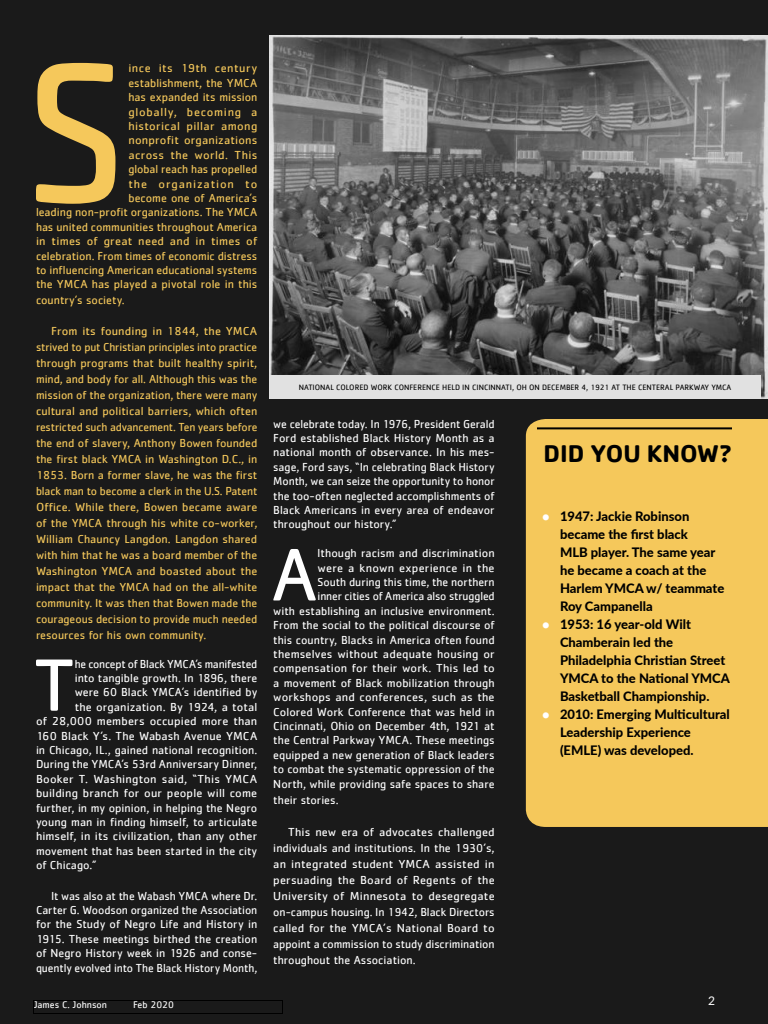
<style>
.page{position:relative;width:768px;height:1024px;background:#1a1a1a}
.page>*{position:absolute;margin:0;border:0;box-sizing:border-box;transform-origin:0 0}
.Body_Text_-_Hairline{font:206px "Cachet";color:#f5c85b}
.Body_Text_-_Bold_Dro{font:76.7px "Cachet";color:#fff}
.Callout_Box_Header{font:700 25px "Cachet";color:#000}
.t1{font:800 13px/18px "Lato";color:#000}
.Body_Text_-_Bold_Dro-2{font:12px/14.4px "Cachet";color:#fff;text-align:right}
.Body_Text{font:12px/14.4px "Cachet";letter-spacing:-.005em;color:#fff;text-align:justify}
.Body_Text-2{font:12px/16px "Cachet";letter-spacing:-.005em;color:#f5c85b;text-align:justify}
.Body_Text_-_Hairline-2{font:12px/14.4px "Cachet";color:#f5c85b;text-align:right}
.Body_Text_-_Bold_Dro-3{font:12px "Cachet";letter-spacing:-.02em;color:#fff}
.t2{font:12px "Lato";color:#fff}
.Statistic_Caption{font:10px "Cachet";color:#fff}
.t3{font:8px "Cachet";color:#000}
.s1{color:#fff}
</style>
<div class="page">
<img style="left:270px;top:35px;width:498px;height:364px">
<div style="left:526px;top:419px;width:242px;height:408px;background:#f5c85b"></div>
<hr style="left:537px;top:427px;width:195px;height:2px;background:#000">
<div style="left:270px;top:375px;width:490px;height:24px;background:#e1e1e1"></div>
<hr style="left:84px;top:1023px;width:148px;height:1px;background:#fff">
<div style="left:33px;top:1000px;width:250px;height:14px;border:1px solid #000"></div>
<p class="Body_Text_-_Hairline" style="left:24px;top:13px;width:106px">S</p>
<p class="Body_Text_-_Hairline-2" style="left:36px;top:61px;width:223px">ince its 19th century<br>establishment, the YMCA<br>has expanded its mission<br>globally, becoming a<br>historical pillar among<br>nonprofit organizations<br>across the world. This<br>global reach has propelled<br>the organization to<br>become one of America’s<br>leading non-profit organizations. The YMCA has united communities throughout America in times of great need and in times of celebration. From times of economic distress to influencing American educational systems the YMCA has played a pivotal role in this</p>
<p class="Body_Text_-_Hairline-2" style="left:36px;top:293px;width:90px">country’s society.</p>
<p class="Body_Text-2" style="left:36px;top:323px;width:223px;text-indent:15px">From its founding in 1844, the YMCA strived to put Christian principles into practice through programs that built healthy spirit, mind, and body for all. Although this was the mission of the organization, there were many cultural and political barriers, which often restricted such advancement. Ten years before the end of slavery, Anthony Bowen founded the first black YMCA in Washington D.C., in 1853. Born a former slave, he was the first black man to become a clerk in the U.S. Patent Office. While there, Bowen became aware of the YMCA through his white co-worker, William Chauncy Langdon. Langdon shared with him that he was a board member of the Washington YMCA and boasted about the impact that the YMCA had on the all-white community. It was then that Bowen made the courageous decision to provide much needed resources for his own community.</p>
<p class="Body_Text_-_Bold_Dro" style="left:34px;top:640px;width:42px">T</p>
<p class="Body_Text_-_Bold_Dro-3" style="left:75px;top:657px;width:184px">he concept of Black YMCA’s manifested</p>
<p class="Body_Text_-_Bold_Dro-2" style="left:75px;top:671px;width:184px">into tangible growth. In 1896, there</p>
<p class="Body_Text_-_Bold_Dro-2" style="left:75px;top:685px;width:184px">were 60 Black YMCA’s identified by</p>
<p class="Body_Text_-_Bold_Dro-2" style="left:75px;top:699px;width:184px">the organization. By 1924, a total</p>
<p class="Body_Text_-_Bold_Dro-2" style="left:36px;top:714px;width:223px">of 28,000 members occupied more than</p>
<p class="Body_Text_-_Bold_Dro-2" style="left:36px;top:728px;width:223px">160 Black Y’s. The Wabash Avenue YMCA</p>
<p class="Body_Text_-_Bold_Dro-2" style="left:36px;top:743px;width:223px">in Chicago, IL., gained national recognition.</p>
<p class="Body_Text_-_Bold_Dro-2" style="left:36px;top:757px;width:223px">During the YMCA’s 53rd Anniversary Dinner,</p>
<p class="Body_Text_-_Bold_Dro-2" style="left:36px;top:771px;width:223px">Booker T. Washington said, “This YMCA</p>
<p class="Body_Text_-_Bold_Dro-2" style="left:36px;top:786px;width:223px">building branch for our people will come</p>
<p class="Body_Text_-_Bold_Dro-2" style="left:36px;top:800px;width:223px">further, in my opinion, in helping the Negro</p>
<p class="Body_Text_-_Bold_Dro-2" style="left:36px;top:815px;width:223px">young man in finding himself, to articulate</p>
<p class="Body_Text_-_Bold_Dro-2" style="left:36px;top:829px;width:223px">himself, in its civilization, than any other</p>
<p class="Body_Text_-_Bold_Dro-2" style="left:36px;top:843px;width:223px">movement that has been started in the city</p>
<p class="Body_Text_-_Bold_Dro-2" style="left:36px;top:858px;width:62px">of Chicago.”</p>
<p class="Body_Text" style="left:36px;top:888px;width:223px;text-indent:15px">It was also at the Wabash YMCA where Dr.<br>Carter G. Woodson organized the Association for the Study of Negro Life and History in 1915. These meetings birthed the creation of Negro History week in 1926 and conse&shy;quently evolved into The Black History Month,</p>
<p class="Statistic_Caption" style="left:34px;top:999px;width:75px">James C. Johnson</p>
<p class="Statistic_Caption" style="left:133px;top:999px;width:43px">Feb 2020</p>
<p class="t3" style="left:299px;top:382px;width:434px">NATIONAL COLORED WORK CONFERENCE HELD IN CINCINNATI, OH ON DECEMBER 4, 1921 AT THE CENTERAL PARKWAY YMCA</p>
<p class="Body_Text" style="left:273px;top:416px;width:223px">we celebrate today. In 1976, President Gerald Ford established Black History Month as a national month of observance. In his mes&shy;sage, Ford says, “In celebrating Black History Month, we can seize the opportunity to honor the too-often neglected accomplishments of Black Americans in every area of endeavor throughout our history.”</p>
<p class="Body_Text_-_Bold_Dro" style="left:271px;top:530px;width:48px">A</p>
<p class="Body_Text_-_Bold_Dro-2" style="left:273px;top:546px;width:223px">lthough racism and discrimination<br>were a known experience in the<br>South during this time, the northern<br>inner cities of America also struggled<br>with establishing an inclusive environment.<br>From the social to the political discourse of this country, Blacks in America often found themselves without adequate housing or compensation for their work. This led to a movement of Black mobilization through workshops and conferences, such as the Colored Work Conference that was held in Cincinnati, Ohio on December 4th, 1921 at the Central Parkway YMCA. These meetings equipped a new generation of Black leaders to combat the systematic oppression of the North, while providing safe spaces to share</p>
<p class="Body_Text_-_Bold_Dro-2" style="left:273px;top:792px;width:67px">their stories.</p>
<p class="Body_Text" style="left:273px;top:823px;width:223px;line-height:16px;text-indent:15px">This new era of advocates challenged individuals and institutions. In the 1930’s, an integrated student YMCA assisted in persuading the Board of Regents of the University of Minnesota to desegregate on-campus housing. In 1942, Black Directors called for the YMCA’s National Board to appoint a commission to study discrimination throughout the Association.</p>
<p class="Callout_Box_Header" style="left:544px;top:438px;width:190px">DID YOU KNOW?</p>
<p class="t1" style="left:560px;top:507px;width:166px;text-indent:-18px"><span class="s1">•</span> 1947: Jackie Robinson became the first black<br>MLB player. The same year he became a coach at the<br>Harlem YMCA w/ teammate<br>Roy Campanella</p>
<p class="t1" style="left:560px;top:615px;width:172px;text-indent:-18px"><span class="s1">•</span> 1953: 16 year-old Wilt<br>Chamberain led the<br>Philadelphia Christian Street<br>YMCA to the National YMCA<br>Basketball Championship.</p>
<p class="t1" style="left:560px;top:705px;width:171px;text-indent:-18px"><span class="s1">•</span> 2010: Emerging Multicultural<br>Leadership Experience (EMLE) was developed.</p>
<p class="t2" style="left:708px;top:992px;width:8px">2</p>
</div>
